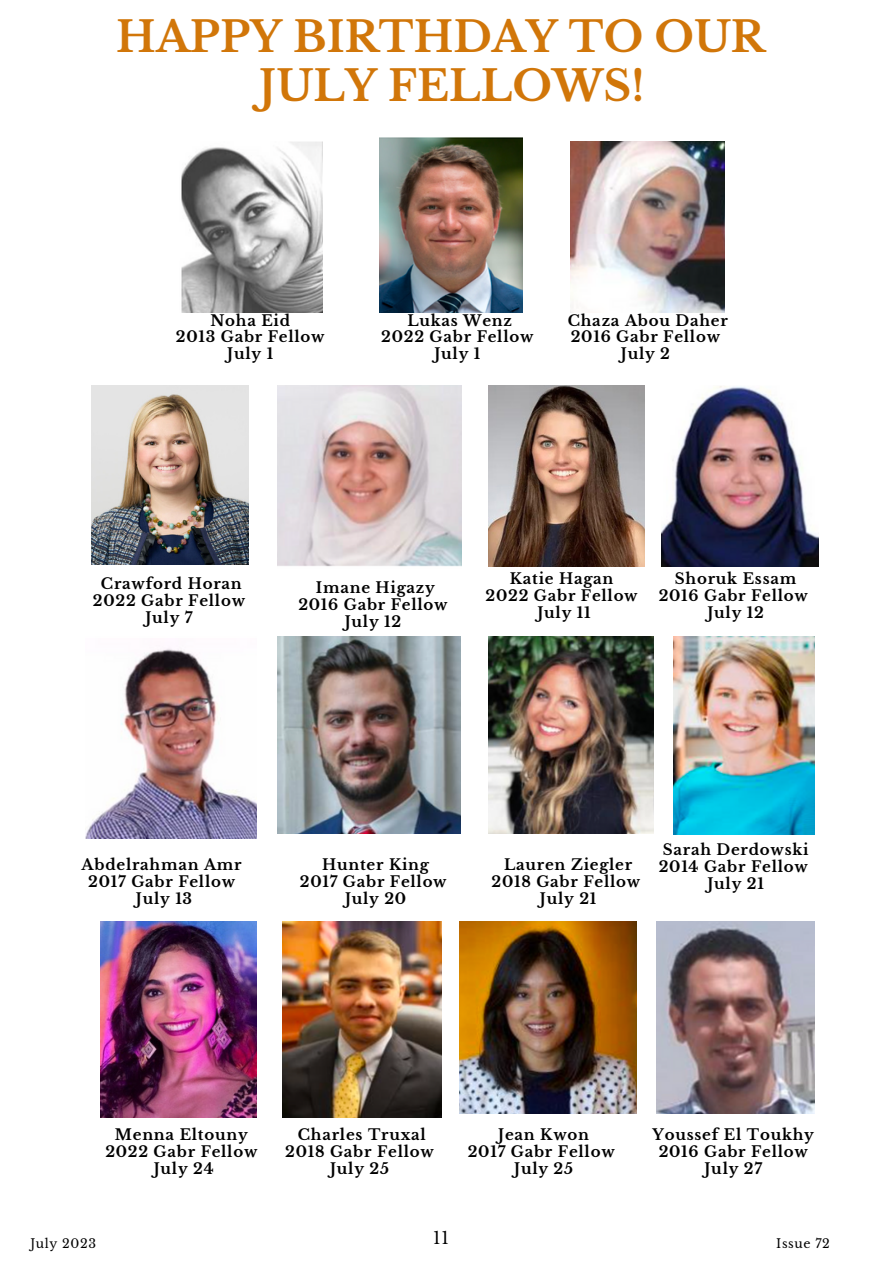
<style>
.page{position:relative;width:893px;height:1264px;background:#fff}
.page>*{position:absolute;margin:0;border:0;box-sizing:border-box;transform-origin:0 0}
.t1{font:700 42px/49.5px "Libre Baskerville";color:#d17609;text-align:center}
.t2{font:16.8px "Libre Baskerville";color:#000}
.t3{font:700 15px "Libre Baskerville";letter-spacing:.05em;color:#000}
.t4{font:12.45px "Libre Baskerville";letter-spacing:.05em;color:#000}
</style>
<div class="page">
<img style="left:661px;top:386px;width:157px;height:180px">
<img style="left:488px;top:385px;width:156px;height:181px">
<img style="left:277px;top:385px;width:184px;height:182px">
<img style="left:92px;top:385px;width:156px;height:180px">
<img style="left:181px;top:141px;width:142px;height:171px">
<img style="left:571px;top:141px;width:153px;height:171px">
<img style="left:673px;top:636px;width:141px;height:198px">
<img style="left:282px;top:921px;width:159px;height:196px">
<img style="left:459px;top:921px;width:177px;height:192px">
<img style="left:656px;top:921px;width:158px;height:192px">
<img style="left:100px;top:921px;width:156px;height:196px">
<img style="left:86px;top:648px;width:171px;height:190px">
<img style="left:277px;top:636px;width:183px;height:197px">
<img style="left:488px;top:636px;width:165px;height:197px">
<img style="left:379px;top:137px;width:143px;height:175px">
<p class="t1" style="left:116px;top:12px;width:650px">HAPPY BIRTHDAY TO OUR<br>JULY FELLOWS!</p>
<p class="t3" style="left:210px;top:311px;width:81px">Noha Eid</p>
<p class="t3" style="left:176px;top:328px;width:150px">2013 Gabr Fellow</p>
<p class="t3" style="left:227px;top:345px;width:47px">July 1</p>
<p class="t3" style="left:407px;top:311px;width:106px">Lukas Wenz</p>
<p class="t3" style="left:381px;top:328px;width:154px">2022 Gabr Fellow</p>
<p class="t3" style="left:434px;top:345px;width:47px">July 1</p>
<p class="t3" style="left:567px;top:311px;width:161px">Chaza Abou Daher</p>
<p class="t3" style="left:570px;top:328px;width:151px">2016 Gabr Fellow</p>
<p class="t3" style="left:620px;top:345px;width:51px">July 2</p>
<p class="t3" style="left:101px;top:574px;width:142px">Crawford Horan</p>
<p class="t3" style="left:93px;top:591px;width:154px">2022 Gabr Fellow</p>
<p class="t3" style="left:145px;top:608px;width:49px">July 7</p>
<p class="t3" style="left:316px;top:578px;width:120px">Imane Higazy</p>
<p class="t3" style="left:298px;top:595px;width:151px">2016 Gabr Fellow</p>
<p class="t3" style="left:345px;top:612px;width:58px">July 12</p>
<p class="t3" style="left:509px;top:569px;width:105px">Katie Hagan</p>
<p class="t3" style="left:485px;top:586px;width:153px">2022 Gabr Fellow</p>
<p class="t3" style="left:537px;top:603px;width:55px">July 11</p>
<p class="t3" style="left:675px;top:569px;width:123px">Shoruk Essam</p>
<p class="t3" style="left:658px;top:586px;width:151px">2016 Gabr Fellow</p>
<p class="t3" style="left:707px;top:603px;width:58px">July 12</p>
<p class="t3" style="left:82px;top:855px;width:162px">Abdelrahman Amr</p>
<p class="t3" style="left:88px;top:872px;width:148px">2017 Gabr Fellow</p>
<p class="t3" style="left:136px;top:889px;width:58px">July 13</p>
<p class="t3" style="left:322px;top:855px;width:108px">Hunter King</p>
<p class="t3" style="left:300px;top:872px;width:148px">2017 Gabr Fellow</p>
<p class="t3" style="left:345px;top:889px;width:63px">July 20</p>
<p class="t3" style="left:504px;top:855px;width:130px">Lauren Ziegler</p>
<p class="t3" style="left:491px;top:872px;width:150px">2018 Gabr Fellow</p>
<p class="t3" style="left:540px;top:889px;width:58px">July 21</p>
<p class="t3" style="left:662px;top:840px;width:147px">Sarah Derdowski</p>
<p class="t3" style="left:658px;top:857px;width:150px">2014 Gabr Fellow</p>
<p class="t3" style="left:707px;top:874px;width:58px">July 21</p>
<p class="t3" style="left:115px;top:1125px;width:134px">Menna Eltouny</p>
<p class="t3" style="left:105px;top:1142px;width:153px">2022 Gabr Fellow</p>
<p class="t3" style="left:154px;top:1159px;width:61px">July 24</p>
<p class="t3" style="left:298px;top:1125px;width:129px">Charles Truxal</p>
<p class="t3" style="left:285px;top:1142px;width:150px">2018 Gabr Fellow</p>
<p class="t3" style="left:330px;top:1159px;width:60px">July 25</p>
<p class="t3" style="left:498px;top:1125px;width:92px">Jean Kwon</p>
<p class="t3" style="left:468px;top:1142px;width:148px">2017 Gabr Fellow</p>
<p class="t3" style="left:514px;top:1159px;width:60px">July 25</p>
<p class="t3" style="left:652px;top:1125px;width:163px">Youssef El Toukhy</p>
<p class="t3" style="left:658px;top:1142px;width:151px">2016 Gabr Fellow</p>
<p class="t3" style="left:704px;top:1159px;width:59px">July 27</p>
<p class="t2" style="left:433px;top:1227px;width:17px">11</p>
<p class="t4" style="left:30px;top:1235px;width:67px">July 2023</p>
<p class="t4" style="left:776px;top:1235px;width:55px">Issue 72</p>
</div>
